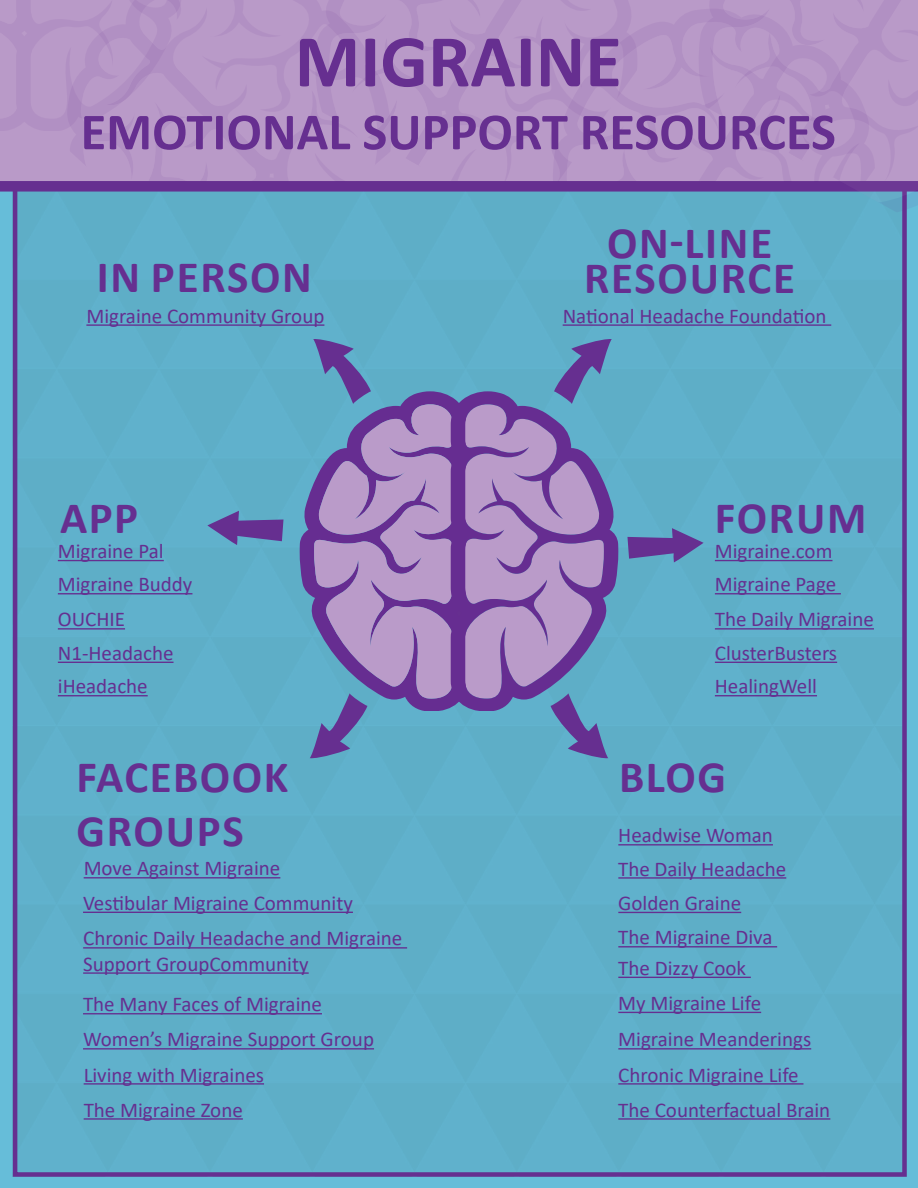
<style>
.page{position:relative;width:918px;height:1188px;background:#60b1cc}
.page>*{position:absolute;margin:0;border:0;box-sizing:border-box;transform-origin:0 0}
.t1{font:700 75px "Calibri";color:#662f90}
.t2{font:700 52.5px "Calibri";color:#662f90}
.t3{font:700 45px/54px "Calibri";letter-spacing:.04em;color:#662f90}
.t4{font:21px/35.4px "Calibri";color:#662f90}
</style>
<div class="page">
<svg style="left:300px;top:391px;width:10px;height:320px;fill:#60aec7"></svg>
<svg style="left:612px;top:391px;width:6px;height:320px;fill:#60aec7"></svg>
<svg style="left:0;top:0;width:918px;height:220px"></svg>
<svg style="left:310px;top:338px;width:302px;height:421px"></svg>
<svg style="left:627px;top:528px;width:77px;height:34px"></svg>
<svg style="left:207px;top:511px;width:77px;height:34px"></svg>
<hr style="left:86px;top:324px;width:238px;height:2px;background:#662f90">
<hr style="left:58px;top:560px;width:106px;height:1px;background:#662f90">
<hr style="left:715px;top:560px;width:117px;height:1px;background:#662f90">
<hr style="left:58px;top:628px;width:67px;height:2px;background:#662f90">
<hr style="left:715px;top:628px;width:159px;height:2px;background:#662f90">
<hr style="left:58px;top:662px;width:116px;height:1px;background:#662f90">
<hr style="left:715px;top:662px;width:122px;height:1px;background:#662f90">
<hr style="left:58px;top:695px;width:90px;height:1px;background:#662f90">
<hr style="left:715px;top:695px;width:102px;height:1px;background:#662f90">
<hr style="left:84px;top:877px;width:196px;height:1px;background:#662f90">
<hr style="left:618px;top:844px;width:155px;height:1px;background:#662f90">
<hr style="left:618px;top:877px;width:168px;height:2px;background:#662f90">
<hr style="left:618px;top:912px;width:123px;height:1px;background:#662f90">
<hr style="left:618px;top:946px;width:159px;height:1px;background:#662f90">
<hr style="left:618px;top:977px;width:133px;height:1px;background:#662f90">
<hr style="left:618px;top:1012px;width:143px;height:1px;background:#662f90">
<hr style="left:618px;top:1048px;width:193px;height:2px;background:#662f90">
<hr style="left:618px;top:1083px;width:185px;height:2px;background:#662f90">
<hr style="left:618px;top:1118px;width:212px;height:2px;background:#662f90">
<hr style="left:83px;top:912px;width:270px;height:1px;background:#662f90">
<hr style="left:83px;top:947px;width:324px;height:2px;background:#662f90">
<hr style="left:83px;top:972px;width:226px;height:2px;background:#662f90">
<hr style="left:83px;top:1013px;width:239px;height:1px;background:#662f90">
<hr style="left:83px;top:1048px;width:291px;height:2px;background:#662f90">
<hr style="left:84px;top:1083px;width:180px;height:2px;background:#662f90">
<hr style="left:84px;top:1118px;width:159px;height:2px;background:#662f90">
<hr style="left:58px;top:593px;width:134px;height:1px;background:#662f90">
<hr style="left:715px;top:593px;width:126px;height:1px;background:#662f90">
<hr style="left:563px;top:324px;width:268px;height:2px;background:#662f90">
<h1 class="t1" style="left:295px;top:8px;width:329px">MIGRAINE</h1>
<h2 class="t2" style="left:81px;top:95px;width:757px">EMOTIONAL SUPPORT RESOURCES</h2>
<h3 class="t3" style="left:97px;top:249px;width:217px">IN PERSON</h3>
<p class="t4" style="left:86px;top:298px;width:239px">Migraine Community Group</p>
<h3 class="t3" style="left:60px;top:491px;width:79px">APP</h3>
<h3 class="t3" style="left:584px;top:225px;width:212px;line-height:34.5px;text-align:center">ON-LINE<br>RESOURCE</h3>
<p class="t4" style="left:563px;top:298px;width:265px">National Headache Foundation</p>
<h3 class="t3" style="left:715px;top:491px;width:153px">FORUM</h3>
<p class="t4" style="left:58px;top:533px;width:107px">Migraine Pal</p>
<p class="t4" style="left:715px;top:533px;width:119px">Migraine.com</p>
<p class="t4" style="left:58px;top:566px;width:136px">Migraine Buddy</p>
<p class="t4" style="left:715px;top:566px;width:123px">Migraine Page</p>
<p class="t4" style="left:58px;top:601px;width:69px">OUCHIE</p>
<p class="t4" style="left:715px;top:601px;width:161px">The Daily Migraine</p>
<p class="t4" style="left:58px;top:635px;width:117px">N1-Headache</p>
<p class="t4" style="left:715px;top:635px;width:124px">ClusterBusters</p>
<p class="t4" style="left:58px;top:668px;width:91px">iHeadache</p>
<p class="t4" style="left:715px;top:668px;width:104px">HealingWell</p>
<h3 class="t3" style="left:76px;top:749px;width:213px">FACEBOOK<br>GROUPS</h3>
<h3 class="t3" style="left:619px;top:749px;width:108px">BLOG</h3>
<p class="t4" style="left:618px;top:818px;width:169px;line-height:34px">Headwise Woman<br>The Daily Headache<br>Golden Graine<br>The Migraine Diva</p>
<p class="t4" style="left:618px;top:950px;width:214px">The Dizzy Cook<br>My Migraine Life<br>Migraine Meanderings<br>Chronic Migraine Life<br>The Counterfactual Brain</p>
<p class="t4" style="left:84px;top:850px;width:198px">Move Against Migraine</p>
<p class="t4" style="left:83px;top:885px;width:321px">Vestibular Migraine Community<br>Chronic Daily Headache and Migraine</p>
<p class="t4" style="left:83px;top:943px;width:240px;line-height:40.7px">Support GroupCommunity<br>The Many Faces of Migraine</p>
<p class="t4" style="left:83px;top:1021px;width:292px">Women’s Migraine Support Group<br>Living with Migraines<br>The Migraine Zone</p>
</div>
